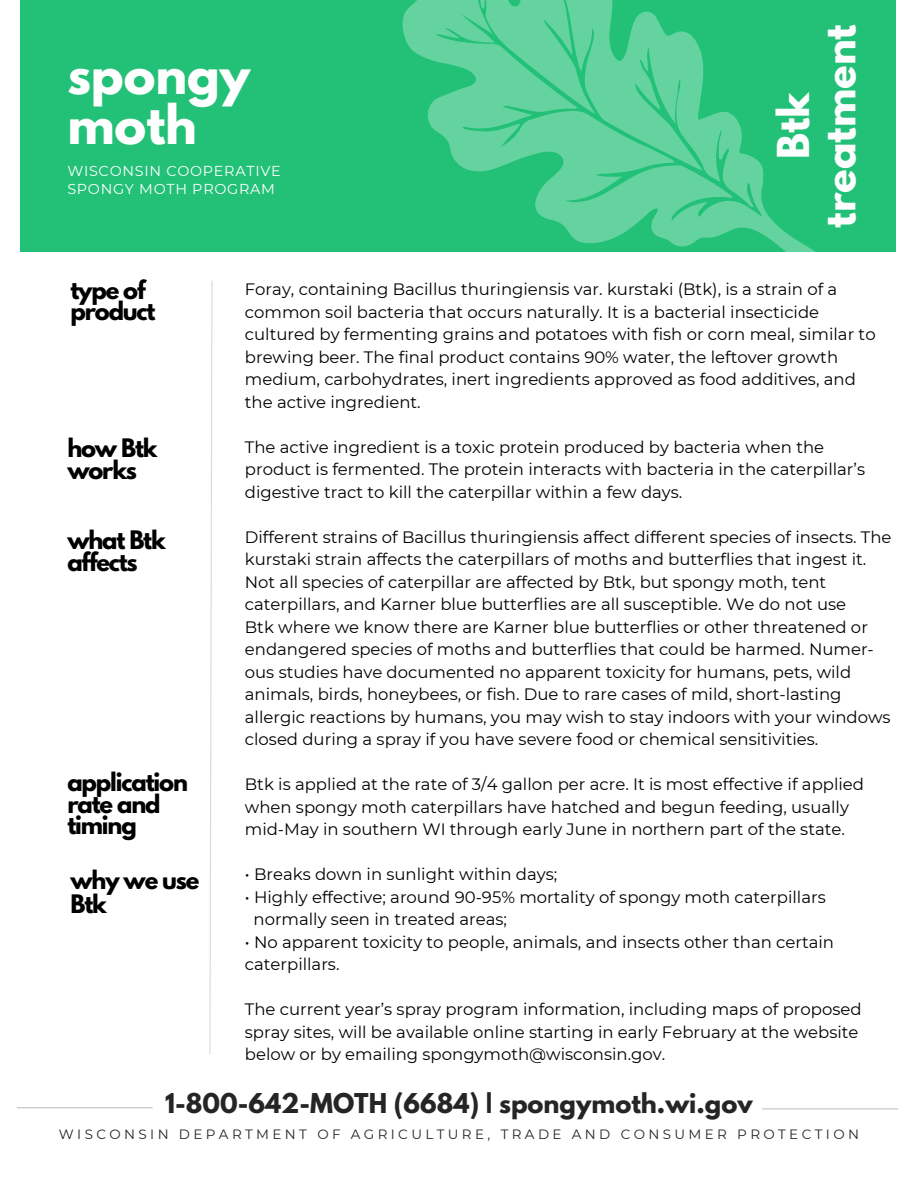
<style>
.page{position:relative;width:918px;height:1188px;background:#fff}
.page>*{position:absolute;margin:0;border:0;box-sizing:border-box;transform-origin:0 0}
.t1{font:700 48px "League Spartan";color:#fff}
.t2{font:700 39px "League Spartan";color:#fefefe}
.t3{font:700 24.15px "League Spartan";color:#252525}
.t4{font:700 22.65px/21.3px "League Spartan";letter-spacing:-.05em;color:#000}
.t5{font:16.5px/22.5px "Montserrat";color:#000}
.t6{font:14.4px/18px "Montserrat";letter-spacing:.05em;color:#fff}
.t7{font:13.5px "Montserrat";letter-spacing:.25em;color:#252525}
</style>
<div class="page">
<div style="left:21px;top:0;width:875px;height:251px;background:#22c177"></div>
<svg style="left:345px;top:0;width:546px;height:252px"></svg>
<hr style="left:17px;top:1107px;width:135px;height:1px;background:#c0c0c0">
<hr style="left:762px;top:1108px;width:135px;height:1px;background:#c0c0c0">
<svg style="left:209px;top:281px;width:4px;height:773px"></svg>
<p class="t1" style="left:67px;top:51px;width:184px">spongy</p>
<p class="t1" style="left:67px;top:101px;width:131px">moth</p>
<p class="t6" style="left:67px;top:162px;width:215px">WISCONSIN COOPERATIVE<br>SPONGY MOTH PROGRAM</p>
<p class="t2" style="left:774px;top:159px;width:69px;rotate:-90deg">Btk</p>
<p class="t2" style="left:820px;top:228px;width:205px;rotate:-90deg">treatment</p>
<p class="t4" style="left:71px;top:282px;width:76px">type of</p>
<p class="t4" style="left:71px;top:303px;width:87px">product</p>
<p class="t4" style="left:67px;top:440px;width:92px">how Btk</p>
<p class="t4" style="left:67px;top:462px;width:71px">works</p>
<p class="t4" style="left:67px;top:532px;width:100px">what Btk affects</p>
<p class="t4" style="left:67px;top:775px;width:122px">application rate and timing</p>
<p class="t4" style="left:71px;top:871px;width:131px;line-height:23.7px">why we use<br>Btk</p>
<p class="t5" style="left:245px;top:278px;width:632px">Foray, containing Bacillus thuringiensis var. kurstaki (Btk), is a strain of a common soil bacteria that occurs naturally. It is a bacterial insecticide cultured by fermenting grains and potatoes with fish or corn meal, similar to brewing beer. The final product contains 90% water, the leftover growth medium, carbohydrates, inert ingredients approved as food additives, and</p>
<p class="t5" style="left:245px;top:391px;width:177px">the active ingredient.</p>
<p class="t5" style="left:245px;top:436px;width:622px">The active ingredient is a toxic protein produced by bacteria when the product is fermented. The protein interacts with bacteria in the caterpillar’s digestive tract to kill the caterpillar within a few days.</p>
<p class="t5" style="left:245px;top:526px;width:648px">Different strains of Bacillus thuringiensis affect different species of insects. The kurstaki strain affects the caterpillars of moths and butterflies that ingest it.<br>Not all species of caterpillar are affected by Btk, but spongy moth, tent caterpillars, and Karner blue butterflies are all susceptible. We do not use</p>
<p class="t5" style="left:245px;top:616px;width:647px">Btk where we know there are Karner blue butterflies or other threatened or endangered species of moths and butterflies that could be harmed. Numer&shy;ous studies have documented no apparent toxicity for humans, pets, wild animals, birds, honeybees, or fish. Due to rare cases of mild, short-lasting allergic reactions by humans, you may wish to stay indoors with your windows closed during a spray if you have severe food or chemical sensitivities.</p>
<p class="t5" style="left:245px;top:773px;width:621px">Btk is applied at the rate of 3/4 gallon per acre. It is most effective if applied when spongy moth caterpillars have hatched and begun feeding, usually mid-May in southern WI through early June in northern part of the state.</p>
<p class="t5" style="left:245px;top:863px;width:314px">• Breaks down in sunlight within days;</p>
<p class="t5" style="left:245px;top:886px;width:582px">• Highly effective; around 90-95% mortality of spongy moth caterpillars</p>
<p class="t5" style="left:254px;top:908px;width:255px">normally seen in treated areas;</p>
<p class="t5" style="left:245px;top:931px;width:591px">• No apparent toxicity to people, animals, and insects other than certain caterpillars.</p>
<p class="t5" style="left:245px;top:998px;width:618px">The current year’s spray program information, including maps of proposed spray sites, will be available online starting in early February at the website below or by emailing spongymoth@wisconsin.gov.</p>
<p class="t3" style="left:165px;top:1091px;width:589px">1-800-642-MOTH (6684) | spongymoth.wi.gov</p>
<p class="t7" style="left:59px;top:1126px;width:802px">WISCONSIN DEPARTMENT OF AGRICULTURE, TRADE AND CONSUMER PROTECTION</p>
</div>
